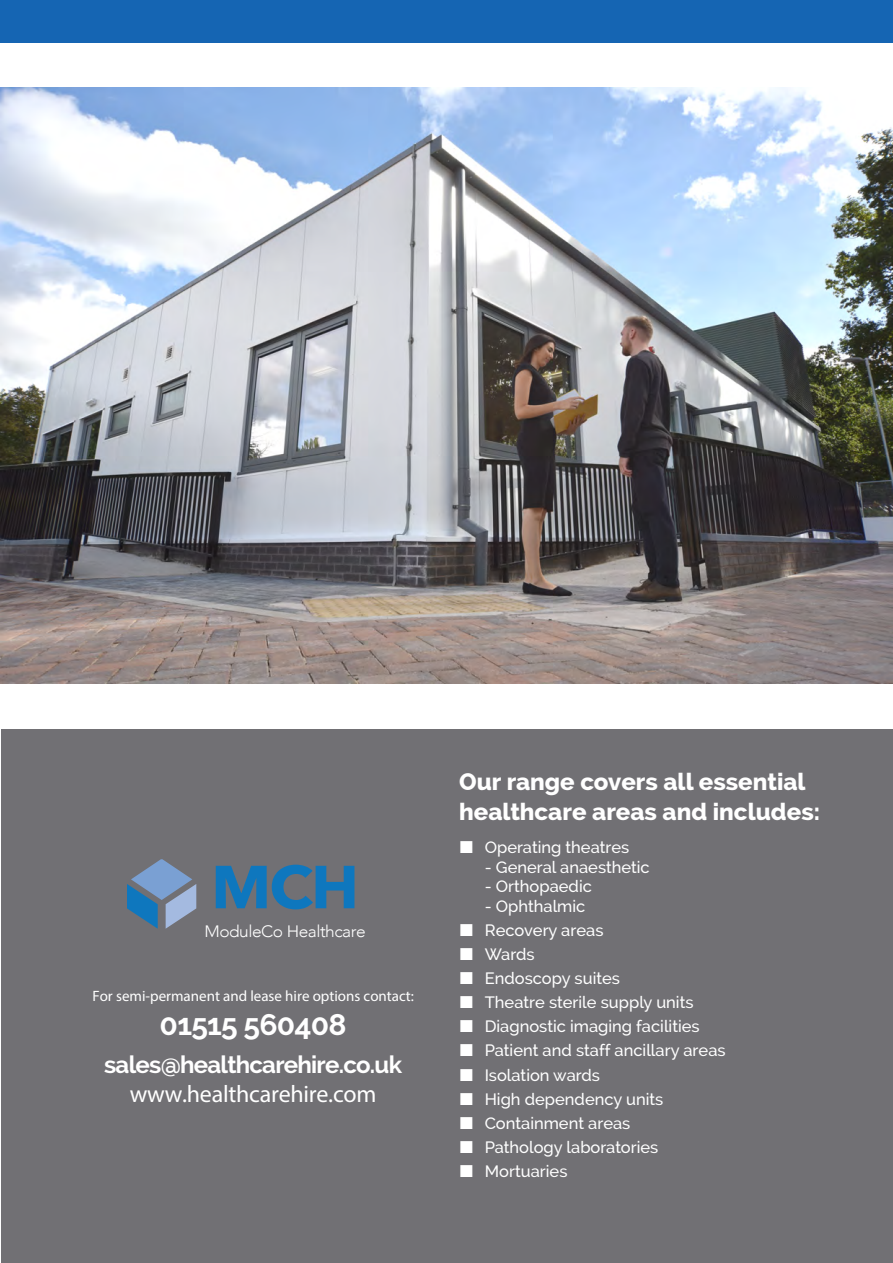
<style>
.page{position:relative;width:893px;height:1263px;background:#fff}
.page>*{position:absolute;margin:0;border:0;box-sizing:border-box;transform-origin:0 0}
.t1{font:700 60px "Avenir Next";color:#0e77be;scale:1.05 1}
.t2{font:700 30px "Raleway";letter-spacing:-.025em;color:#fff}
.Inside_Intro{font:800 24px/30px "Raleway";color:#fff}
.t3{font:700 24px/28.8px "Raleway";letter-spacing:-.03em;color:#fff;text-align:center}
.t4{font:500 16.5px "Raleway";color:#fff}
.t5{font:300 16.5px "Avenir";letter-spacing:-.03em;color:#fff;scale:1.05 1}
.t6{font:15px "Myriad Pro";color:#fff}
.s1{font-family:"Myriad Pro";font-weight:400}
</style>
<div class="page">
<div style="left:0;top:0;width:893px;height:43px;background:#1565b3"></div>
<div style="left:1px;top:729px;width:892px;height:534px;background:#717074"></div>
<img style="left:0;top:88px;width:893px;height:596px">
<svg style="left:127px;top:859px;width:69px;height:70px"></svg>
<h1 class="t1" style="left:211px;top:850px;width:142px">MCH</h1>
<p class="t5" style="left:205px;top:921px;width:155px">ModuleCo Healthcare</p>
<p class="t6" style="left:92px;top:987px;width:323px">For semi-permanent and lease hire options contact:</p>
<p class="t2" style="left:160px;top:1008px;width:189px">01515 560408</p>
<p class="t3" style="left:104px;top:1050px;width:299px">sales@healthcarehire.co.uk <span class="s1">www.healthcarehire.com</span></p>
<p class="Inside_Intro" style="left:459px;top:767px;width:362px">Our range covers all essential healthcare areas and includes:</p>
<p class="t4" style="left:485px;top:837px;width:146px">Operating theatres</p>
<p class="t4" style="left:485px;top:857px;width:166px">- General anaesthetic</p>
<p class="t4" style="left:485px;top:877px;width:109px">- Orthopaedic</p>
<p class="t4" style="left:485px;top:897px;width:102px">- Ophthalmic</p>
<p class="t4" style="left:485px;top:921px;width:120px">Recovery areas</p>
<p class="t4" style="left:485px;top:945px;width:51px">Wards</p>
<p class="t4" style="left:485px;top:969px;width:137px">Endoscopy suites</p>
<p class="t4" style="left:485px;top:993px;width:210px">Theatre sterile supply units</p>
<p class="t4" style="left:485px;top:1017px;width:216px">Diagnostic imaging facilities</p>
<p class="t4" style="left:485px;top:1041px;width:242px">Patient and staff ancillary areas</p>
<p class="t4" style="left:485px;top:1065px;width:117px">Isolation wards</p>
<p class="t4" style="left:485px;top:1089px;width:180px">High dependency units</p>
<p class="t4" style="left:485px;top:1113px;width:147px">Containment areas</p>
<p class="t4" style="left:485px;top:1137px;width:175px">Pathology laboratories</p>
<p class="t4" style="left:485px;top:1161px;width:84px">Mortuaries</p>
</div>
